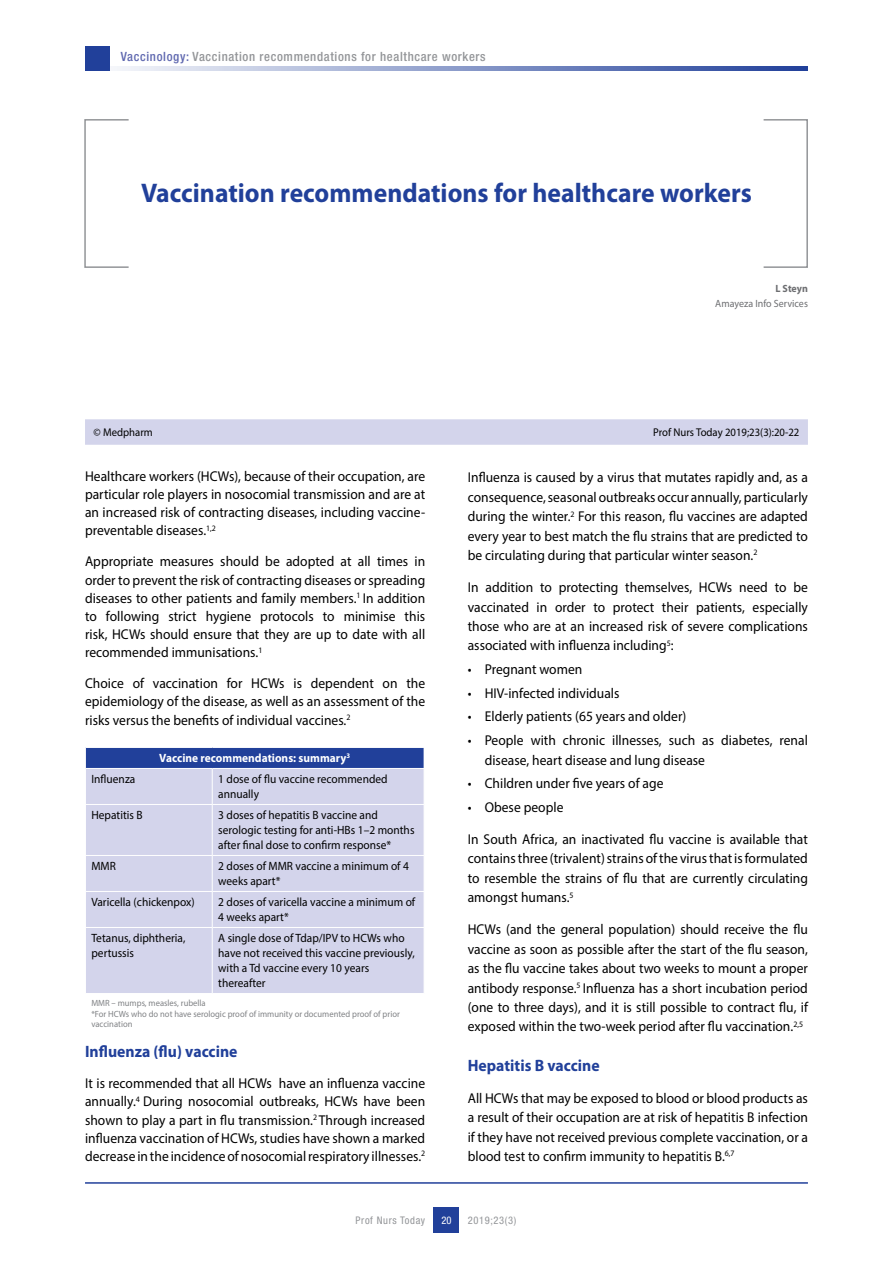
<style>
.page{position:relative;width:893px;height:1263px;background:#fff}
.page>*{position:absolute;margin:0;border:0;box-sizing:border-box;transform-origin:0 0}
.t1{font:700 27px "Myriad Pro";color:#21409a;scale:.95 1}
.t2{font:700 16.5px "Myriad Pro";color:#21409a;scale:.95 1}
.t3{font:14.25px/19.4px "Myriad Pro";color:#000;text-align:justify;scale:.95 1}
.t4{font:500 condensed 12.75px "Helvetica Neue LT Std";letter-spacing:.05em;color:#939598}
.t5{font:12px/15px "Myriad Pro";color:#000;scale:.95 1}
.t6{font:700 12px "Myriad Pro";color:#fff;scale:.95 1}
.t7{font:11.25px "Myriad Pro";color:#000;scale:.95 1}
.t8{font:condensed 10.5px "Helvetica Neue LT Std";letter-spacing:.06em;color:#939598}
.t9{font:10.5px "Myriad Pro";color:#6d6e71;scale:.95 1}
.t10{font:700 10.5px "Myriad Pro";letter-spacing:-.005em;color:#6d6e71;scale:.95 1}
.t11{font:condensed 10.5px "Helvetica Neue LT Std";color:#fff}
.t12{font:9px/10.5px "Myriad Pro";color:#808285;scale:.95 1}
.s1{color:#6069b0}
</style>
<div class="page">
<svg style="left:109px;top:66px;width:699px;height:5px;background:#8a9ac9"></svg>
<div style="left:85px;top:47px;width:24px;height:24px;background:#21409a"></div>
<div style="left:434px;top:1208px;width:25px;height:25px;background:#21409a"></div>
<hr style="left:85px;top:1182px;width:723px;height:2px;background:#21409a">
<div style="left:85px;top:747px;width:339px;height:21px;background:#21409a"></div>
<div style="left:86px;top:769px;width:338px;height:224px;background:#d3d4eb"></div>
<hr style="left:85px;top:747px;width:127px;height:1px;background:#fff">
<svg style="left:85px;top:748px;width:1px;height:20px"></svg>
<hr style="left:212px;top:747px;width:212px;height:1px;background:#fff">
<hr style="left:212px;top:769px;width:1px;height:35px;background:#fff">
<hr style="left:85px;top:804px;width:127px;height:1px;background:#fff">
<hr style="left:212px;top:804px;width:212px;height:1px;background:#fff">
<hr style="left:212px;top:805px;width:1px;height:50px;background:#fff">
<hr style="left:85px;top:855px;width:127px;height:1px;background:#fff">
<hr style="left:212px;top:855px;width:212px;height:1px;background:#fff">
<hr style="left:212px;top:856px;width:1px;height:35px;background:#fff">
<hr style="left:85px;top:891px;width:127px;height:1px;background:#fff">
<hr style="left:212px;top:891px;width:212px;height:1px;background:#fff">
<hr style="left:212px;top:892px;width:1px;height:35px;background:#fff">
<hr style="left:85px;top:927px;width:127px;height:1px;background:#fff">
<hr style="left:212px;top:927px;width:212px;height:1px;background:#fff">
<hr style="left:212px;top:928px;width:1px;height:65px;background:#fff">
<svg style="left:85px;top:419px;width:723px;height:26px;background:#d3d4eb"></svg>
<div style="left:763px;top:119px;width:45px;height:149px;border:2px solid #939598"></div>
<div style="left:84px;top:119px;width:45px;height:149px;border:2px solid #939598"></div>
<p class="t4" style="left:121px;top:49px;width:366px"><span class="s1">Vaccinology:</span> Vaccination recommendations for healthcare workers</p>
<h1 class="t1" style="left:141px;top:175px;width:645px">Vaccination recommendations for healthcare workers</h1>
<p class="t10" style="left:775px;top:281px;width:36px">L Steyn</p>
<p class="t9" style="left:715px;top:297px;width:99px">Amayeza Info Services</p>
<p class="t7" style="left:94px;top:425px;width:64px">© Medpharm</p>
<p class="t7" style="left:653px;top:425px;width:155px">Prof Nurs Today 2019;23(3):20-22</p>
<p class="t3" style="left:85px;top:467px;width:360px;line-height:18.1px">Healthcare workers (HCWs), because of their occupation, are particular role players in nosocomial transmission and are at an increased risk of contracting diseases, including vaccine&shy;preventable diseases.<sup>1,2</sup></p>
<p class="t3" style="left:85px;top:552px;width:360px;line-height:18.1px">Appropriate measures should be adopted at all times in order to prevent the risk of contracting diseases or spreading diseases to other patients and family members.<sup>1</sup> In addition to following strict hygiene protocols to minimise this risk, HCWs should ensure that they are up to date with all recommended immunisations.<sup>1</sup></p>
<p class="t3" style="left:85px;top:674px;width:360px;line-height:18.3px">Choice of vaccination for HCWs is dependent on the epidemiology of the disease, as well as an assessment of the risks versus the benefits of individual vaccines.<sup>2</sup></p>
<p class="t6" style="left:159px;top:750px;width:202px">Vaccine recommendations: summary<sup>3</sup></p>
<p class="t5" style="left:91px;top:772px;width:48px">Influenza</p>
<p class="t5" style="left:218px;top:772px;width:180px">1 dose of flu vaccine recommended annually</p>
<p class="t5" style="left:91px;top:808px;width:55px">Hepatitis B</p>
<p class="t5" style="left:218px;top:808px;width:208px">3 doses of hepatitis B vaccine and serologic testing for anti-HBs 1–2 months after final dose to confirm response*</p>
<p class="t5" style="left:91px;top:859px;width:27px">MMR</p>
<p class="t5" style="left:218px;top:859px;width:202px">2 doses of MMR vaccine a minimum of 4 weeks apart*</p>
<p class="t5" style="left:91px;top:895px;width:110px">Varicella (chickenpox)</p>
<p class="t5" style="left:218px;top:895px;width:209px">2 doses of varicella vaccine a minimum of<br>4 weeks apart*</p>
<p class="t5" style="left:91px;top:931px;width:100px">Tetanus, diphtheria, pertussis</p>
<p class="t5" style="left:218px;top:931px;width:208px">A single dose of Tdap/IPV to HCWs who have not received this vaccine previously, with a Td vaccine every 10 years thereafter</p>
<p class="t12" style="left:91px;top:998px;width:326px">MMR – mumps, measles, rubella<br>*For HCWs who do not have serologic proof of immunity or documented proof of prior vaccination</p>
<p class="t2" style="left:85px;top:1041px;width:162px">Influenza (flu) vaccine</p>
<p class="t3" style="left:85px;top:1074px;width:360px;line-height:18.1px">It is recommended that all HCWs have an influenza vaccine annually.<sup>4</sup> During nosocomial outbreaks, HCWs have been shown to play a part in flu transmission.<sup>2</sup> Through increased influenza vaccination of HCWs, studies have shown a marked decrease in the incidence of nosocomial respiratory illnesses.<sup>2</sup></p>
<p class="t3" style="left:468px;top:468px;width:360px">Influenza is caused by a virus that mutates rapidly and, as a consequence, seasonal outbreaks occur annually, particularly during the winter.<sup>2</sup> For this reason, flu vaccines are adapted every year to best match the flu strains that are predicted to be circulating during that particular winter season.<sup>2</sup></p>
<p class="t3" style="left:468px;top:578px;width:360px">In addition to protecting themselves, HCWs need to be vaccinated in order to protect their patients, especially those who are at an increased risk of severe complications associated with influenza including<sup>5</sup>:</p>
<p class="t3" style="left:468px;top:659px;width:122px">• Pregnant women</p>
<p class="t3" style="left:468px;top:683px;width:161px">• HIV-infected individuals</p>
<p class="t3" style="left:468px;top:707px;width:232px">• Elderly patients (65 years and older)</p>
<p class="t3" style="left:485px;top:730px;width:342px;text-indent:-17px">• People with chronic illnesses, such as diabetes, renal disease, heart disease and lung disease</p>
<p class="t3" style="left:468px;top:773px;width:208px">• Children under five years of age</p>
<p class="t3" style="left:468px;top:797px;width:102px">• Obese people</p>
<p class="t3" style="left:468px;top:829px;width:360px">In South Africa, an inactivated flu vaccine is available that contains three (trivalent) strains of the virus that is formulated to resemble the strains of flu that are currently circulating amongst humans.<sup>5</sup></p>
<p class="t3" style="left:468px;top:920px;width:360px">HCWs (and the general population) should receive the flu vaccine as soon as possible after the start of the flu season, as the flu vaccine takes about two weeks to mount a proper antibody response.<sup>5</sup> Influenza has a short incubation period (one to three days), and it is still possible to contract flu, if exposed within the two-week period after flu vaccination.<sup>2,5</sup></p>
<p class="t2" style="left:468px;top:1054px;width:140px">Hepatitis B vaccine</p>
<p class="t3" style="left:468px;top:1088px;width:360px">All HCWs that may be exposed to blood or blood products as a result of their occupation are at risk of hepatitis B infection if they have not received previous complete vaccination, or a blood test to confirm immunity to hepatitis B.<sup>6,7</sup></p>
<p class="t8" style="left:356px;top:1214px;width:71px">Prof Nurs Today</p>
<p class="t11" style="left:441px;top:1214px;width:12px">20</p>
<p class="t8" style="left:468px;top:1214px;width:50px">2019;23(3)</p>
</div>
